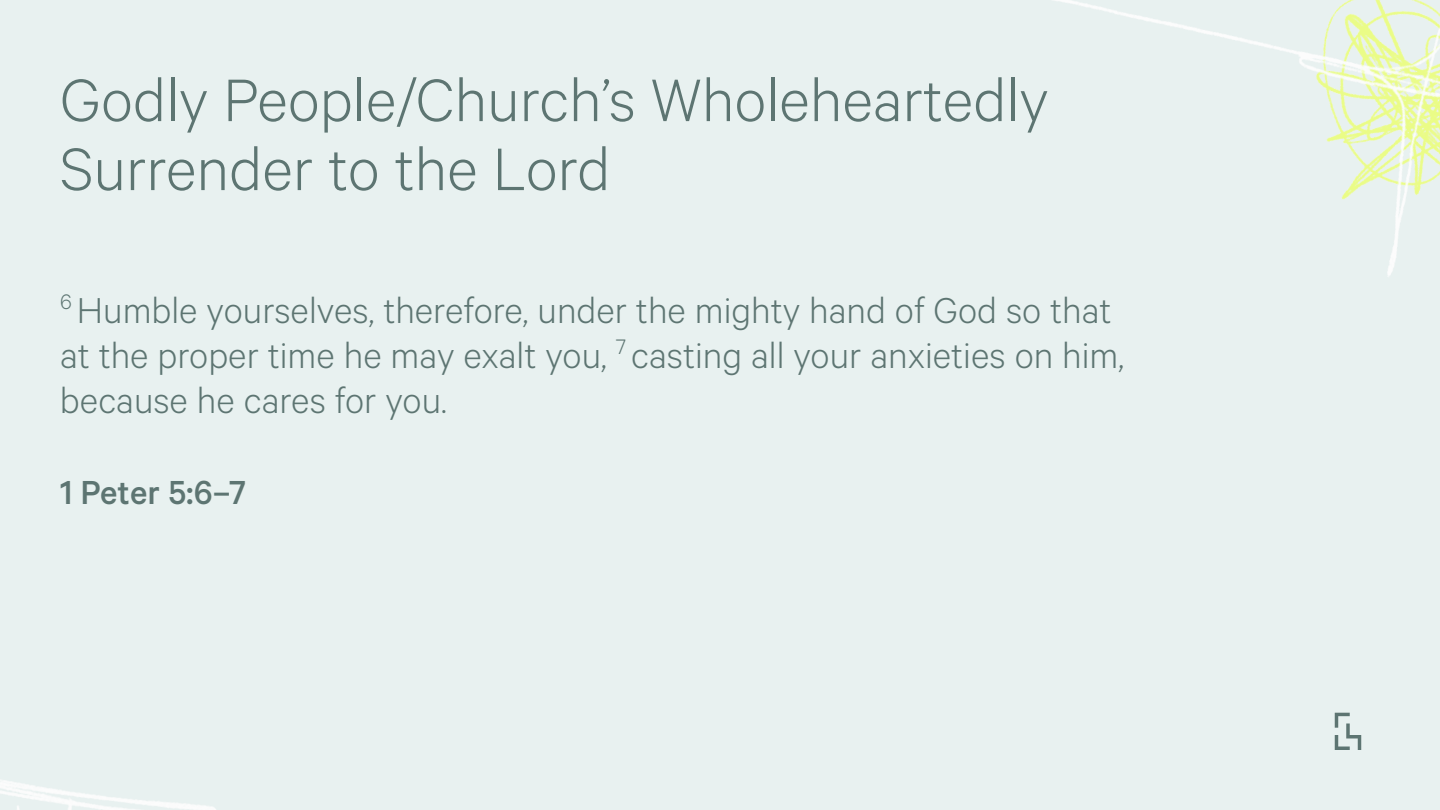
<style>
.page{position:relative;width:1440px;height:810px;background:#e8f1f0}
.page>*{position:absolute;margin:0;border:0;box-sizing:border-box;transform-origin:0 0}
.t1{font:300 67.5px/69px "Calibre";color:#5d7572}
.t2{font:300 40.5px/45px "Calibre";color:#5d7572}
.t3{font:500 37.5px "Calibre";color:#5d7572}
</style>
<div class="page">
<img style="left:0;top:780px;width:216px;height:30px">
<svg style="left:1335px;top:713px;width:26px;height:37px"></svg>
<img style="left:1054px;top:0;width:386px;height:277px">
<h1 class="t1" style="left:60px;top:63px;width:990px">Godly People/Church’s Wholeheartedly<br>Surrender to the Lord</h1>
<p class="t2" style="left:60px;top:286px;width:1066px"><sup>6</sup> Humble yourselves, therefore, under the mighty hand of God so that at the proper time he may exalt you, <sup>7</sup> casting all your anxieties on him, because he cares for you.</p>
<p class="t3" style="left:60px;top:471px;width:187px">1 Peter 5:6–7</p>
</div>
